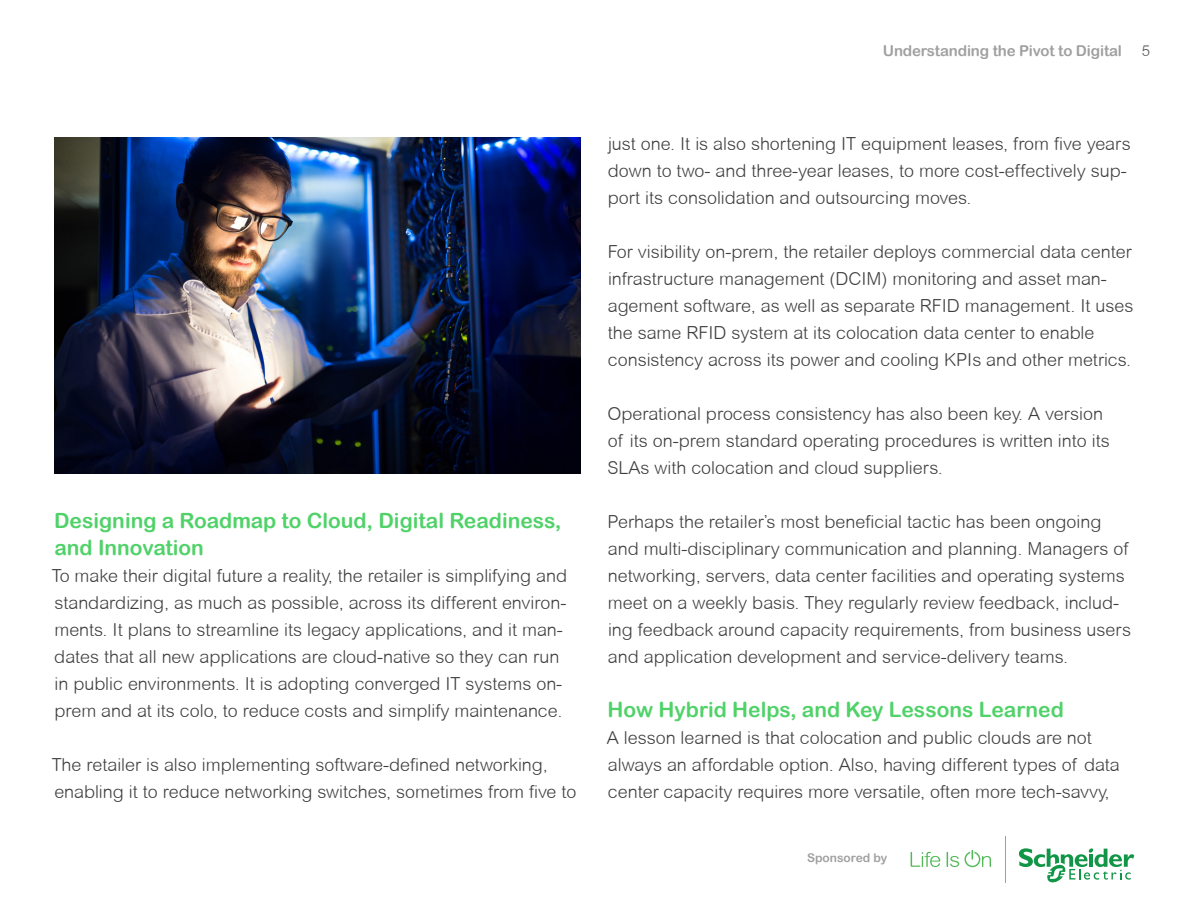
<style>
.page{position:relative;width:1188px;height:918px;background:#fff}
.page>*{position:absolute;margin:0;border:0;box-sizing:border-box;transform-origin:0 0}
.Body{font:21px/27px "Arial Rounded MT Bold";color:#50d269}
.Body-2{font:300 18px/27px "Arial Rounded MT";color:#3e3e3f}
.t1{font:15px "Arial Rounded MT Bold";letter-spacing:-.01em;color:#a0a0a0}
.t2{font:300 15px "Arial Rounded MT";color:#545355}
.t3{font:12px "Arial Rounded MT Bold";color:#a0a0a0}
</style>
<div class="page">
<svg style="left:911px;top:852px;width:29px;height:15px"></svg>
<svg style="left:947px;top:852px;width:12px;height:15px"></svg>
<svg style="left:965px;top:850px;width:26px;height:17px"></svg>
<svg style="left:1019px;top:848px;width:115px;height:35px"></svg>
<hr style="left:1005px;top:837px;width:1px;height:46px;background:#9e9fa3">
<img style="left:54px;top:137px;width:526px;height:337px">
<p class="Body" style="left:54px;top:507px;width:509px">Designing a Roadmap to Cloud, Digital Readiness, and Innovation</p>
<p class="Body-2" style="left:52px;top:562px;width:517px">To make their digital future a reality, the retailer is simplifying and standardizing, as much as possible, across its different environ&shy;ments. It plans to streamline its legacy applications, and it man&shy;dates that all new applications are cloud-native so they can run in public environments. It is adopting converged IT systems on&shy;prem and at its colo, to reduce costs and simplify maintenance.</p>
<p class="Body-2" style="left:52px;top:751px;width:526px">The retailer is also implementing software-defined networking, enabling it to reduce networking switches, sometimes from five to</p>
<p class="t1" style="left:883px;top:41px;width:241px">Understanding the Pivot to Digital</p>
<p class="t2" style="left:1142px;top:42px;width:10px">5</p>
<p class="Body-2" style="left:608px;top:130px;width:524px">just one. It is also shortening IT equipment leases, from five years down to two- and three-year leases, to more cost-effectively sup&shy;port its consolidation and outsourcing moves.</p>
<p class="Body-2" style="left:608px;top:238px;width:527px">For visibility on-prem, the retailer deploys commercial data center infrastructure management (DCIM) monitoring and asset man&shy;agement software, as well as separate RFID management. It uses the same RFID system at its colocation data center to enable consistency across its power and cooling KPIs and other metrics.</p>
<p class="Body-2" style="left:607px;top:400px;width:504px">Operational process consistency has also been key. A version of its on-prem standard operating procedures is written into its<br>SLAs with colocation and cloud suppliers.</p>
<p class="Body-2" style="left:608px;top:508px;width:525px">Perhaps the retailer’s most beneficial tactic has been ongoing and multi-disciplinary communication and planning. Managers of networking, servers, data center facilities and operating systems meet on a weekly basis. They regularly review feedback, includ&shy;ing feedback around capacity requirements, from business users and application development and service-delivery teams.</p>
<p class="Body" style="left:608px;top:696px;width:458px">How Hybrid Helps, and Key Lessons Learned</p>
<p class="Body-2" style="left:607px;top:724px;width:514px">A lesson learned is that colocation and public clouds are not always an affordable option. Also, having different types of data center capacity requires more versatile, often more tech-savvy,</p>
<p class="t3" style="left:807px;top:851px;width:82px">Sponsored by</p>
</div>
